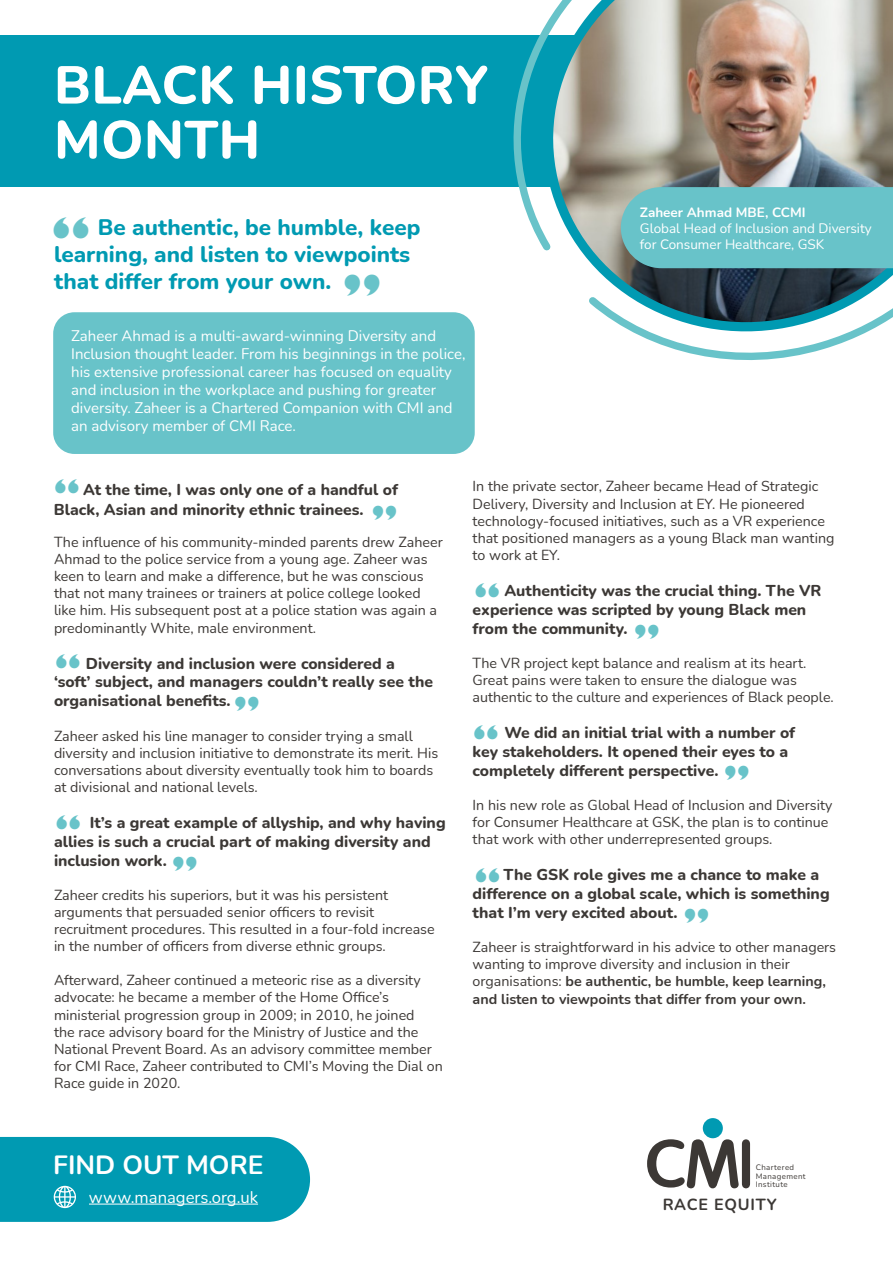
<style>
.page{position:relative;width:893px;height:1263px;background:#fff}
.page>*{position:absolute;margin:0;border:0;box-sizing:border-box;transform-origin:0 0}
.t1{font:800 53.1px/54.8px "Nunito";letter-spacing:.01em;color:#fff}
.t2{font:800 46.5px "Gill Sans";color:#68c3c9}
.t3{font:800 31.05px "Gill Sans";color:#68c3c9}
.t4{font:700 26.4px "Nunito";color:#fff}
.t5{font:800 22.5px/27px "Nunito";color:#009ab2}
.t6{font:16.65px "Nunito";color:#fff}
.t7{font:700 16.05px "Nunito";letter-spacing:.05em;color:#3c3835}
.t8{font:800 15.75px/18.9px "Nunito";color:#3c3835}
.t9{font:15px/18px "Nunito";color:#fff}
.t10{font:14.25px/17.1px "Nunito";color:#3c3835}
.t11{font:13.5px "Nunito";color:#fff}
.t12{font:700 13.5px "Nunito";color:#fff}
.t13{font:7.8px/8.7px "Nunito";letter-spacing:.05em;color:#3c3835}
.s1{font-weight:700}
</style>
<div class="page">
<div style="left:0;top:35px;width:696px;height:151px;background:#009ab2"></div>
<svg style="left:491px;top:67px;width:329px;height:293px"></svg>
<img style="left:526px;top:0;width:367px;height:350px">
<div style="left:53px;top:312px;width:422px;height:142px;background:#68c3c9;border-radius:21px"></div>
<div style="left:0;top:1137px;width:310px;height:85px;background:#009ab2"></div>
<svg style="left:647px;top:1139px;width:103px;height:49px"></svg>
<div style="left:703px;top:1118px;width:20px;height:20px;background:#009ab2;border-radius:50%"></div>
<div style="left:621px;top:187px;width:272px;height:81px;background:#68c3c9"></div>
<h1 class="t1" style="left:54px;top:56px;width:436px">BLACK HISTORY<br>MONTH</h1>
<h2 class="t2" style="left:52px;top:206px;width:40px">“</h2>
<h3 class="t5" style="left:54px;top:213px;width:368px;text-indent:44px">Be authentic, be humble, keep learning, and listen to viewpoints that differ from your own.</h3>
<h2 class="t2" style="left:381px;top:306px;width:40px;rotate:-180deg">“</h2>
<p class="t9" style="left:71px;top:326px;width:396px">Zaheer Ahmad is a multi-award-winning Diversity and Inclusion thought leader. From his beginnings in the police, his extensive professional career has focused on equality and inclusion in the workplace and pushing for greater diversity. Zaheer is a Chartered Companion with CMI and an advisory member of CMI Race.</p>
<p class="t12" style="left:640px;top:202px;width:167px">Zaheer Ahmad MBE, CCMI</p>
<p class="t11" style="left:640px;top:219px;width:233px">Global Head of Inclusion and Diversity</p>
<p class="t11" style="left:640px;top:235px;width:186px">for Consumer Healthcare, GSK</p>
<h3 class="t3" style="left:54px;top:472px;width:27px">“</h3>
<p class="t8" style="left:54px;top:479px;width:346px;line-height:19.8px;text-indent:29px">At the time, I was only one of a handful of<br>Black, Asian and minority ethnic trainees.</p>
<p class="t10" style="left:54px;top:533px;width:390px">The influence of his community-minded parents drew Zaheer Ahmad to the police service from a young age. Zaheer was keen to learn and make a difference, but he was conscious that not many trainees or trainers at police college looked like him. His subsequent post at a police station was again a predominantly White, male environment.</p>
<p class="t8" style="left:54px;top:653px;width:381px;text-indent:32px">Diversity and inclusion were considered a ‘soft’ subject, and managers couldn’t really see the organisational benefits.</p>
<p class="t10" style="left:54px;top:726px;width:386px">Zaheer asked his line manager to consider trying a small diversity and inclusion initiative to demonstrate its merit. His conversations about diversity eventually took him to boards at divisional and national levels.</p>
<p class="t8" style="left:54px;top:812px;width:393px;text-indent:36px">It’s a great example of allyship, and why having allies is such a crucial part of making diversity and inclusion work.</p>
<p class="t10" style="left:54px;top:886px;width:382px">Zaheer credits his superiors, but it was his persistent arguments that persuaded senior officers to revisit recruitment procedures. This resulted in a four-fold increase in the number of officers from diverse ethnic groups.</p>
<p class="t10" style="left:54px;top:971px;width:390px">Afterward, Zaheer continued a meteoric rise as a diversity advocate: he became a member of the Home Office’s ministerial progression group in 2009; in 2010, he joined<br>the race advisory board for the Ministry of Justice and the National Prevent Board. As an advisory committee member for CMI Race, Zaheer contributed to CMI’s Moving the Dial on Race guide in 2020.</p>
<h3 class="t3" style="left:397px;top:527px;width:27px;rotate:-180deg">“</h3>
<h3 class="t3" style="left:55px;top:647px;width:27px">“</h3>
<h3 class="t3" style="left:260px;top:718px;width:27px;rotate:-180deg">“</h3>
<h3 class="t3" style="left:56px;top:808px;width:27px">“</h3>
<h3 class="t3" style="left:198px;top:877px;width:27px;rotate:-180deg">“</h3>
<h3 class="t4" style="left:53px;top:1146px;width:212px">FIND OUT MORE</h3>
<p class="t6" style="left:89px;top:1185px;width:171px">www.managers.org.uk</p>
<p class="t10" style="left:473px;top:477px;width:363px">In the private sector, Zaheer became Head of Strategic Delivery, Diversity and Inclusion at EY. He pioneered technology-focused initiatives, such as a VR experience that positioned managers as a young Black man wanting to work at EY.</p>
<p class="t8" style="left:473px;top:580px;width:350px;text-indent:32px">Authenticity was the crucial thing. The VR experience was scripted by young Black men from the community.</p>
<p class="t10" style="left:473px;top:654px;width:363px">The VR project kept balance and realism at its heart.<br>Great pains were taken to ensure the dialogue was authentic to the culture and experiences of Black people.</p>
<p class="t8" style="left:473px;top:722px;width:324px;text-indent:32px">We did an initial trial with a number of key stakeholders. It opened their eyes to a completely different perspective.</p>
<p class="t10" style="left:473px;top:796px;width:361px">In his new role as Global Head of Inclusion and Diversity for Consumer Healthcare at GSK, the plan is to continue that work with other underrepresented groups.</p>
<p class="t8" style="left:473px;top:865px;width:359px;text-indent:31px">The GSK role gives me a chance to make a difference on a global scale, which is something that I’m very excited about.</p>
<p class="t10" style="left:473px;top:938px;width:365px">Zaheer is straightforward in his advice to other managers wanting to improve diversity and inclusion in their organisations: <span class="s1">be authentic, be humble, keep learning, and listen to viewpoints that differ from your own.</span></p>
<h3 class="t3" style="left:474px;top:576px;width:27px">“</h3>
<h3 class="t3" style="left:660px;top:646px;width:27px;rotate:-180deg">“</h3>
<h3 class="t3" style="left:473px;top:718px;width:27px">“</h3>
<h3 class="t3" style="left:750px;top:787px;width:27px;rotate:-180deg">“</h3>
<h3 class="t3" style="left:475px;top:861px;width:27px">“</h3>
<h3 class="t3" style="left:709px;top:930px;width:27px;rotate:-180deg">“</h3>
<p class="t13" style="left:756px;top:1163px;width:52px">Chartered<br>Management<br>Institute</p>
<p class="t7" style="left:663px;top:1193px;width:116px">RACE EQUITY</p>
</div>
